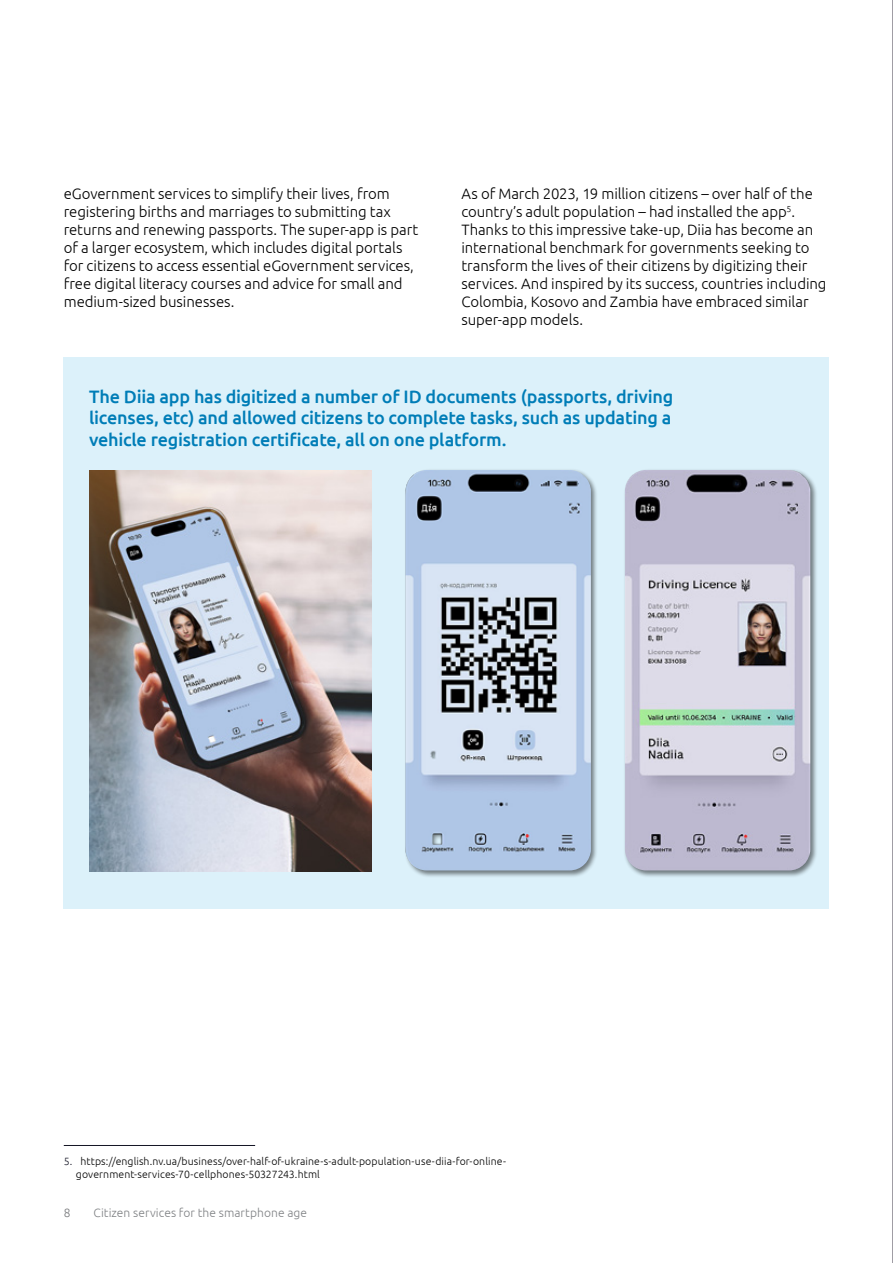
<style>
.page{position:relative;width:893px;height:1263px;background:#fff}
.page>*{position:absolute;margin:0;border:0;box-sizing:border-box;transform-origin:0 0}
.t1{font:500 18px/21.6px "Ubuntu";letter-spacing:-.01em;color:#007db7;text-align:justify}
.t2{font:300 15px/18px "Ubuntu";letter-spacing:-.005em;color:#000}
.t3{font:300 12px "Ubuntu";letter-spacing:.005em;color:#808285}
.t4{font:300 12px "Ubuntu";color:#77787b}
.t5{font:300 10.5px/12.8px "Ubuntu";letter-spacing:.01em;color:#000}
.t6{font:300 10.5px "Ubuntu";color:#151625}
</style>
<div class="page">
<hr style="left:892px;top:0;width:1px;height:1263px;background:#827e88">
<div style="left:64px;top:357px;width:765px;height:552px;background:#dcf1fa"></div>
<img style="left:89px;top:470px;width:282px;height:401px">
<div style="left:404px;top:468px;width:194px;height:410px;background:#000;opacity:.5"></div>
<img style="left:405px;top:470px;width:186px;height:400px">
<div style="left:623px;top:468px;width:195px;height:410px;background:#000;opacity:.5"></div>
<img style="left:625px;top:470px;width:185px;height:400px">
<hr style="left:64px;top:1145px;width:191px;height:1px;background:#151625">
<p class="t2" style="left:64px;top:184px;width:356px">eGovernment services to simplify their lives, from registering births and marriages to submitting tax returns and renewing passports. The super-app is part of a larger ecosystem, which includes digital portals for citizens to access essential eGovernment services, free digital literacy courses and advice for small and medium-sized businesses.</p>
<p class="t2" style="left:461px;top:184px;width:367px">As of March 2023, 19 million citizens – over half of the country’s adult population – had installed the app<sup>5</sup>.<br>Thanks to this impressive take-up, Diia has become an international benchmark for governments seeking to transform the lives of their citizens by digitizing their services. And inspired by its success, countries including Colombia, Kosovo and Zambia have embraced similar super-app models.</p>
<p class="t1" style="left:89px;top:385px;width:586px">The Diia app has digitized a number of ID documents (passports, driving licenses, etc) and allowed citizens to complete tasks, such as updating a vehicle registration certificate, all on one platform.</p>
<p class="t5" style="left:76px;top:1155px;width:432px;text-indent:5px">https://english.nv.ua/business/over-half-of-ukraine-s-adult-population-use-diia-for-online&shy;government-services-70-cellphones-50327243.html</p>
<p class="t6" style="left:64px;top:1155px;width:10px">5.</p>
<p class="t4" style="left:64px;top:1205px;width:8px">8</p>
<p class="t3" style="left:94px;top:1205px;width:215px">Citizen services for the smartphone age</p>
</div>
